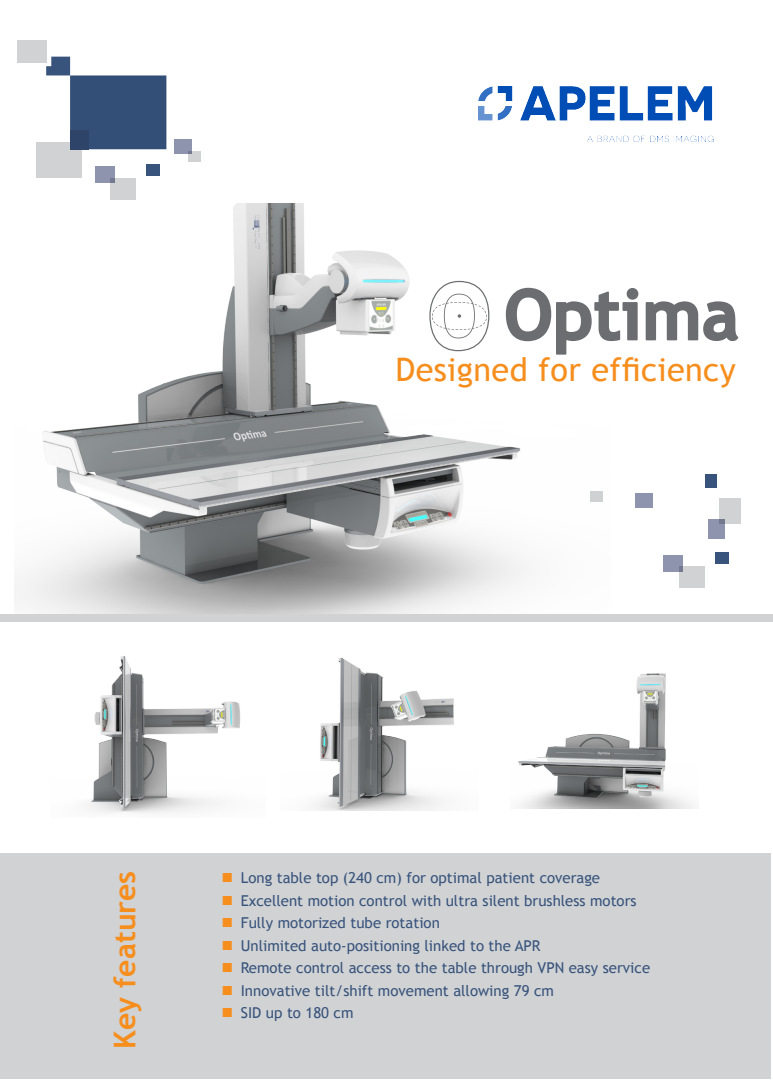
<style>
.page{position:relative;width:773px;height:1081px;background:#fff}
.page>*{position:absolute;margin:0;border:0;box-sizing:border-box;transform-origin:0 0}
.t1{font:32.5px "Trebuchet MS";letter-spacing:.01em;color:#f68e1e}
.t2{font:700 30px "Trebuchet MS";color:#f68e1e}
.t3{font:15px "Trebuchet MS";color:#38547c}
</style>
<div class="page">
<img style="left:14px;top:204px;width:589px;height:410px">
<div style="left:0;top:614px;width:772px;height:7px;background:#d1d2d4"></div>
<img style="left:313px;top:657px;width:141px;height:154px">
<div style="left:0;top:853px;width:770px;height:225px;background:#d1d2d4"></div>
<div style="left:17px;top:40px;width:29px;height:22px;background:#d1d2d4"></div>
<div style="left:36px;top:142px;width:46px;height:35px;background:#d1d2d4"></div>
<div style="left:95px;top:167px;width:20px;height:16px;background:#8f94ae"></div>
<div style="left:146px;top:164px;width:14px;height:11px;background:#38547c"></div>
<div style="left:110px;top:178px;width:26px;height:22px;background:#d1d2d4"></div>
<svg style="left:46px;top:57px;width:120px;height:92px"></svg>
<div style="left:174px;top:139px;width:18px;height:15px;background:#8f94ae"></div>
<div style="left:188px;top:151px;width:12px;height:10px;background:#d1d2d4"></div>
<div style="left:663px;top:555px;width:20px;height:16px;background:#8f94ae"></div>
<div style="left:714px;top:552px;width:14px;height:11px;background:#38547c"></div>
<div style="left:678px;top:567px;width:26px;height:21px;background:#d1d2d4"></div>
<div style="left:707px;top:519px;width:17px;height:20px;background:#8f94ae"></div>
<div style="left:705px;top:474px;width:11px;height:14px;background:#38547c"></div>
<div style="left:719px;top:498px;width:22px;height:26px;background:#d1d2d4"></div>
<div style="left:634px;top:493px;width:18px;height:15px;background:#8f94ae"></div>
<div style="left:590px;top:491px;width:13px;height:10px;background:#d1d2d4"></div>
<img style="left:87px;top:656px;width:154px;height:157px">
<svg style="left:505px;top:288px;width:133px;height:67px"></svg>
<svg style="left:645px;top:301px;width:93px;height:40px"></svg>
<img style="left:518px;top:673px;width:175px;height:135px">
<svg style="left:429px;top:281px;width:60px;height:70px"></svg>
<img style="left:478px;top:86px;width:235px;height:56px">
<p class="t1" style="left:395px;top:351px;width:341px">Designed for efficiency</p>
<p class="t2" style="left:106px;top:1048px;width:179px;rotate:-90deg">Key features</p>
<p class="t3" style="left:241px;top:869px;width:361px">Long table top (240 cm) for optimal patient coverage</p>
<p class="t3" style="left:241px;top:891px;width:397px">Excellent motion control with ultra silent brushless motors</p>
<p class="t3" style="left:241px;top:914px;width:200px">Fully motorized tube rotation</p>
<p class="t3" style="left:241px;top:936px;width:301px">Unlimited auto-positioning linked to the APR</p>
<p class="t3" style="left:241px;top:959px;width:411px">Remote control access to the table through VPN easy service</p>
<p class="t3" style="left:241px;top:981px;width:314px">Innovative tilt/shift movement allowing 79 cm</p>
<p class="t3" style="left:241px;top:1004px;width:114px">SID up to 180 cm</p>
</div>
